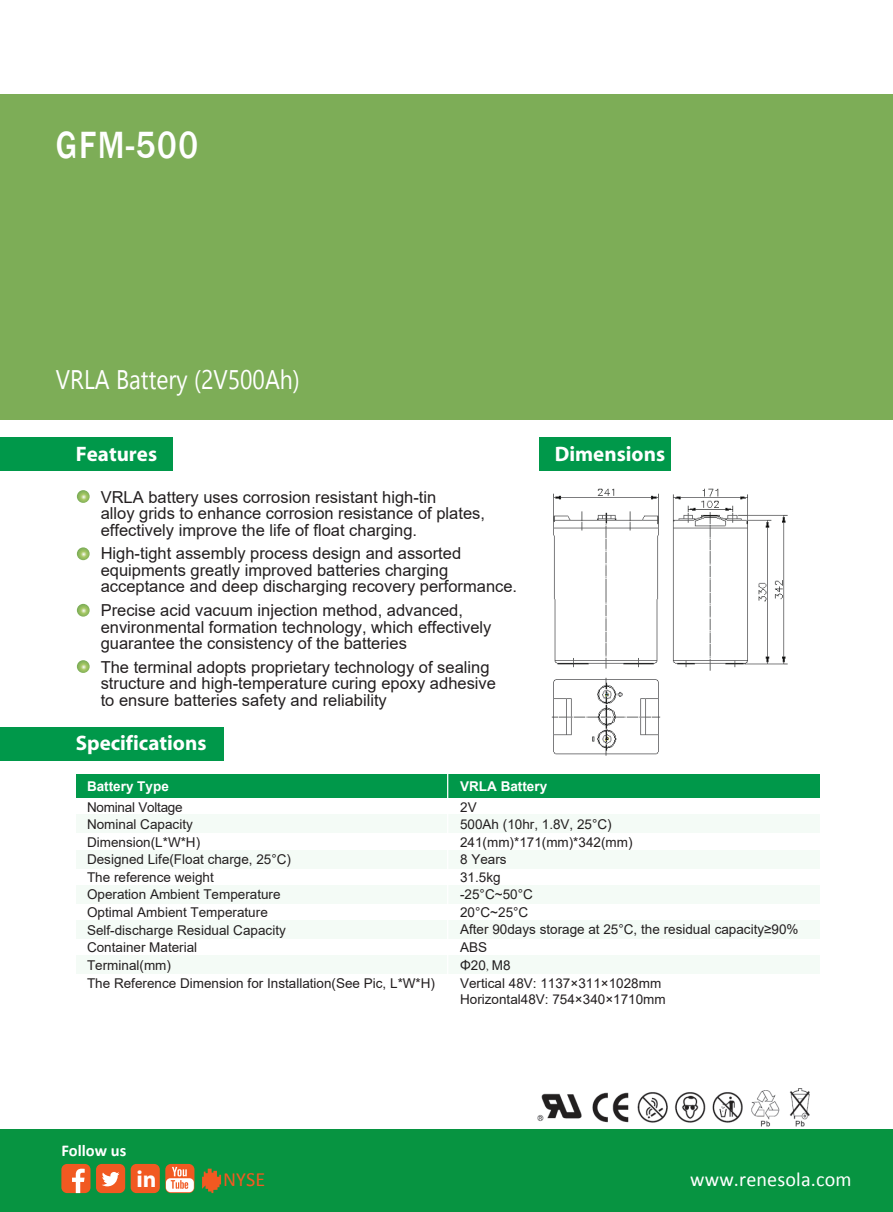
<style>
.page{position:relative;width:893px;height:1212px;background:#fff}
.page>*{position:absolute;margin:0;border:0;box-sizing:border-box;transform-origin:0 0}
.t1{font:500 39px "Franklin Gothic";letter-spacing:.05em;color:#fff;scale:.86 1}
.t2{font:26.85px "Gadugi";color:#fff;scale:.86 1}
.t3{font:700 23.25px "Myriad";color:#fff}
.t4{font:700 21px "Myriad";color:#fff}
.t5{font:20.1px "Calibri";letter-spacing:.01em;color:#fff}
.t6{font:20.1px "Calibri";color:#f15921}
.t7{font:16.5px/16.5px "Arial";color:#231f20}
.t8{font:700 16.5px "Calibri";color:#fff}
.t9{font:13.5px/17.5px "Arial";color:#231f20}
.t10{font:700 13.5px "Arial";color:#fff}
.s1{font-family:"Adobe Song Std";font-weight:300}
</style>
<div class="page">
<div style="left:0;top:94px;width:893px;height:326px;background:#7dad57"></div>
<div style="left:76px;top:774px;width:744px;height:24px;background:#00984a"></div>
<img style="left:551px;top:488px;width:237px;height:268px">
<div style="left:76px;top:815px;width:744px;height:18px;background:#f4fbf6"></div>
<div style="left:76px;top:850px;width:744px;height:18px;background:#f4fbf6"></div>
<div style="left:76px;top:885px;width:744px;height:18px;background:#f4fbf6"></div>
<div style="left:76px;top:920px;width:744px;height:19px;background:#f4fbf6"></div>
<div style="left:76px;top:956px;width:744px;height:18px;background:#f4fbf6"></div>
<div style="left:0;top:437px;width:172px;height:33px;background:#00984a"></div>
<div style="left:540px;top:437px;width:131px;height:33px;background:#00984a"></div>
<div style="left:0;top:727px;width:223px;height:33px;background:#00984a"></div>
<div style="left:0;top:1129px;width:893px;height:83px;background:#079441"></div>
<div style="left:61px;top:1164px;width:30px;height:29px;background:#f15921;border-radius:6px"></div>
<svg style="left:72px;top:1169px;width:13px;height:24px"></svg>
<div style="left:96px;top:1164px;width:29px;height:29px;background:#f15921;border-radius:6px"></div>
<svg style="left:102px;top:1172px;width:17px;height:14px"></svg>
<div style="left:131px;top:1164px;width:29px;height:29px;background:#f15921;border-radius:6px"></div>
<div style="left:165px;top:1164px;width:29px;height:29px;background:#f15921;border-radius:6px"></div>
<div style="left:166px;top:1178px;width:28px;height:14px;background:#fff;border-radius:5px"></div>
<svg style="left:171px;top:1167px;width:17px;height:22px"></svg>
<svg style="left:202px;top:1168px;width:19px;height:25px"></svg>
<svg style="left:77px;top:490px;width:13px;height:13px"></svg>
<svg style="left:77px;top:547px;width:13px;height:13px"></svg>
<svg style="left:77px;top:604px;width:13px;height:13px"></svg>
<svg style="left:77px;top:660px;width:13px;height:13px"></svg>
<img style="left:637px;top:1088px;width:173px;height:39px">
<hr style="left:447px;top:774px;width:1px;height:201px;background:#fff">
<img style="left:537px;top:1092px;width:92px;height:30px">
<h1 class="t1" style="left:56px;top:121px;width:167px">GFM-500</h1>
<h2 class="t2" style="left:56px;top:363px;width:285px">VRLA Battery (2V500Ah)</h2>
<p class="t4" style="left:76px;top:443px;width:83px">Features</p>
<p class="t4" style="left:555px;top:443px;width:112px">Dimensions</p>
<p class="t7" style="left:101px;top:488px;width:386px">VRLA battery uses corrosion resistant high-tin<br>alloy grids to enhance corrosion resistance of plates, effectively improve the life of float charging.</p>
<p class="t7" style="left:101px;top:545px;width:418px">High-tight assembly process design and assorted equipments greatly improved batteries charging acceptance and deep discharging recovery performance.</p>
<p class="t7" style="left:101px;top:602px;width:392px">Precise acid vacuum injection method, advanced, environmental formation technology, which effectively guarantee the consistency of the batteries</p>
<p class="t7" style="left:101px;top:659px;width:397px">The terminal adopts proprietary technology of sealing structure and high-temperature curing epoxy adhesive to ensure batteries safety and reliability</p>
<p class="t4" style="left:76px;top:732px;width:132px">Specifications</p>
<p class="t10" style="left:87px;top:777px;width:83px">Battery Type</p>
<p class="t10" style="left:460px;top:777px;width:89px">VRLA Battery</p>
<p class="t9" style="left:87px;top:798px;width:206px">Nominal Voltage<br>Nominal Capacity<br>Dimension(L*W*H)<br>Designed Life(Float charge, 25°C)<br>The reference weight<br>Operation Ambient Temperature<br>Optimal Ambient Temperature<br>Self-discharge Residual Capacity<br>Container Material</p>
<p class="t9" style="left:460px;top:798px;width:340px">2V<br>500Ah (10hr, 1.8V, 25°C)<br>241(mm)*171(mm)*342(mm)<br>8 Years<br>31.5kg<br>-25°C~50°C<br>20°C~25°C<br>After 90days storage at 25°C, the residual capacity≥90%<br>ABS</p>
<p class="t9" style="left:87px;top:956px;width:85px">Terminal(mm)</p>
<p class="t9" style="left:460px;top:956px;width:52px">Φ20<span class="s1">,</span> M8</p>
<p class="t9" style="left:87px;top:974px;width:350px">The Reference Dimension for Installation(See Pic, L*W*H)</p>
<p class="t9" style="left:460px;top:975px;width:207px;line-height:16.2px">Vertical 48V: 1137×311×1028mm<br>Horizontal48V: 754×340×1710mm</p>
<p class="t8" style="left:61px;top:1139px;width:66px">Follow us</p>
<h3 class="t3" style="left:136px;top:1167px;width:22px">in</h3>
<p class="t6" style="left:223px;top:1167px;width:44px">NYSE</p>
<p class="t5" style="left:690px;top:1167px;width:163px">www.renesola.com</p>
</div>
